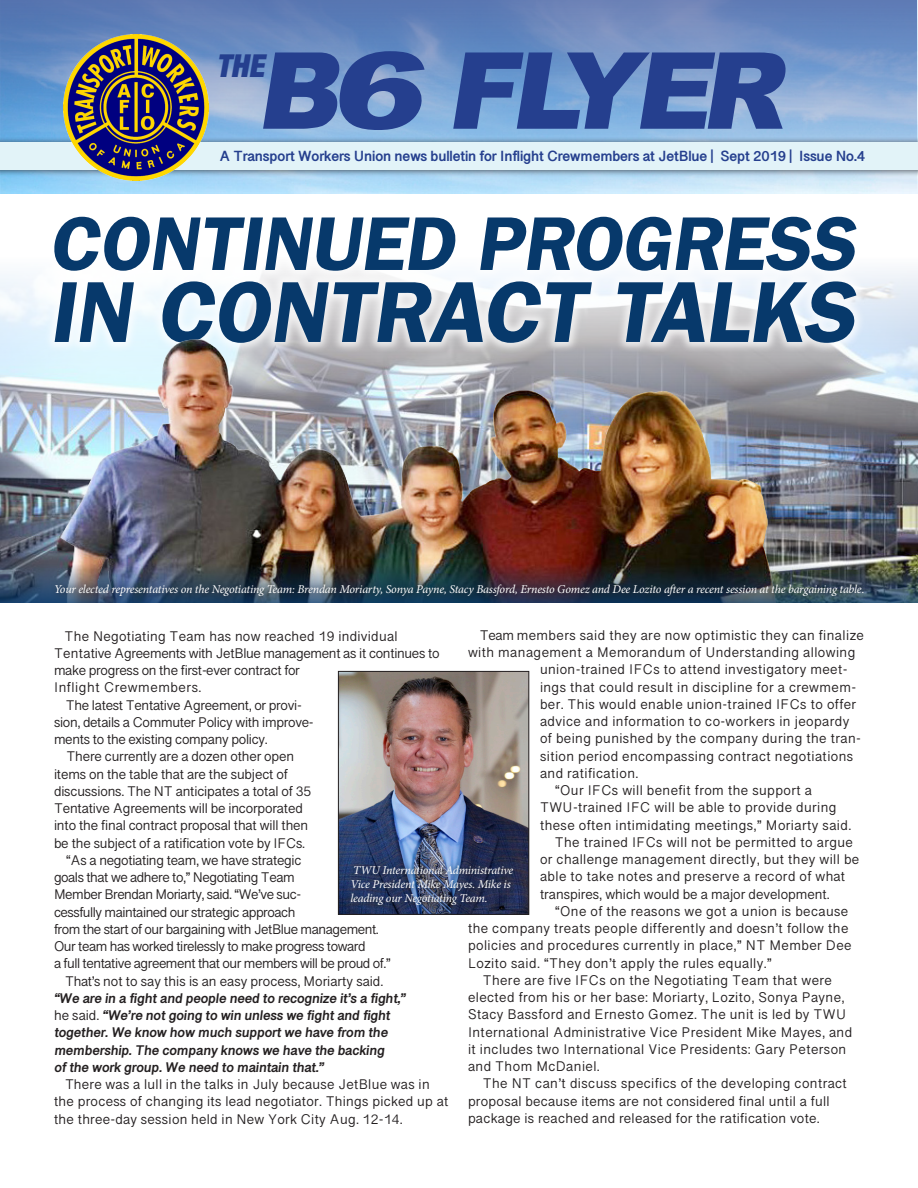
<style>
.page{position:relative;width:918px;height:1188px;background:#fff}
.page>*{position:absolute;margin:0;border:0;box-sizing:border-box;transform-origin:0 0}
.t1{font:italic 900 106.5px "Arial";color:#253f8e}
.t2{font:600 87px "ITC Franklin Gothic Std";color:#07396b}
.t3{font:600 76.5px "ITC Franklin Gothic Std";color:#07396b}
.t4{font:italic 900 condensed 31.5px "Helvetica Neue";color:#253f8e}
.t5{font:700 15px "Myanmar Sangam MN";letter-spacing:-.005em;color:#253f8e}
.t6{font:14.25px/17.2px "Myanmar Sangam MN";letter-spacing:.03em;color:#231f20}
.t7{font:14.25px "Myanmar Sangam MN";letter-spacing:-.03em;color:#231f20}
.t8{font:14.25px "Myanmar Sangam MN";letter-spacing:-.02em;color:#231f20}
.t9{font:14.25px "Myanmar Sangam MN";letter-spacing:-.01em;color:#231f20}
.t10{font:700 14.25px/17.2px "Myanmar Sangam MN";color:#231f20}
.t11{font:14.25px "Myanmar Sangam MN";color:#231f20}
.t12{font:italic 12px/14.4px "Minion Pro";letter-spacing:-.02em;color:#fff}
.s1{font-weight:400}
</style>
<div class="page">
<img style="left:0;top:0;width:918px;height:194px">
<div style="left:0;top:137px;width:918px;height:40px;background:#231f20;opacity:.75"></div>
<div style="left:0;top:142px;width:918px;height:27px;background:#e2f3f8"></div>
<img style="left:0;top:268px;width:918px;height:295px">
<div style="left:43px;top:205px;width:824px;height:150px;background:#fff"></div>
<img style="left:340px;top:673px;width:187px;height:240px">
<div style="left:338px;top:671px;width:191px;height:244px;border:1px solid #231f20"></div>
<img style="left:43px;top:322px;width:756px;height:241px">
<img style="left:0;top:563px;width:918px;height:40px">
<div style="left:50px;top:578px;width:822px;height:27px;background:#231f20;opacity:.91"></div>
<div style="left:346px;top:859px;width:177px;height:56px;background:#231f20;opacity:.91"></div>
<img style="left:63px;top:34px;width:146px;height:146px">
<h1 class="t1" style="left:255px;top:11px;width:552px">B6 FLYER</h1>
<h3 class="t4" style="left:216px;top:47px;width:57px">THE</h3>
<p class="t5" style="left:219px;top:147px;width:647px">A Transport Workers Union news bulletin for Inflight Crewmembers at JetBlue | Sept 2019 | Issue No.4</p>
<h3 class="t3" style="left:49px;top:199px;width:821px">CONTINUED PROGRESS</h3>
<h2 class="t2" style="left:49px;top:261px;width:822px">IN CONTRACT TALKS</h2>
<p class="t12" style="left:54px;top:581px;width:812px">Your elected representatives on the Negotiating Team: Brendan Moriarty, Sonya Payne, Stacy Bassford, Ernesto Gomez and Dee Lozito after a recent session at the bargaining table.</p>
<p class="t6" style="left:480px;top:626px;width:386px">Team members said they are now optimistic they can finalize</p>
<p class="t6" style="left:468px;top:643px;width:389px">with management a Memorandum of Understanding allowing</p>
<p class="t6" style="left:540px;top:661px;width:309px">union-trained IFCs to attend investigatory meet-</p>
<p class="t6" style="left:540px;top:678px;width:317px">ings that could result in discipline for a crewmem-</p>
<p class="t6" style="left:540px;top:695px;width:318px">ber. This would enable union-trained IFCs to offer</p>
<p class="t6" style="left:540px;top:712px;width:311px">advice and information to co-workers in jeopardy</p>
<p class="t6" style="left:540px;top:730px;width:322px">of being punished by the company during the tran-</p>
<p class="t6" style="left:540px;top:747px;width:315px">sition period encompassing contract negotiations</p>
<p class="t6" style="left:540px;top:764px;width:100px">and ratification.</p>
<p class="t6" style="left:555px;top:781px;width:259px">“Our IFCs will benefit from the support a</p>
<p class="t6" style="left:540px;top:799px;width:298px">TWU-trained IFC will be able to provide during</p>
<p class="t6" style="left:540px;top:816px;width:313px">these often intimidating meetings,” Moriarty said.</p>
<p class="t6" style="left:555px;top:833px;width:300px">The trained IFCs will not be permitted to argue</p>
<p class="t6" style="left:540px;top:850px;width:321px">or challenge management directly, but they will be</p>
<p class="t6" style="left:540px;top:868px;width:306px">able to take notes and preserve a record of what</p>
<p class="t11" style="left:540px;top:885px;width:291px">transpires, which would be a major development.</p>
<p class="t6" style="left:555px;top:902px;width:295px">“One of the reasons we got a union is because</p>
<p class="t6" style="left:468px;top:919px;width:382px">the company treats people differently and doesn’t follow the</p>
<p class="t6" style="left:468px;top:937px;width:385px">policies and procedures currently in place,” NT Member Dee</p>
<p class="t6" style="left:468px;top:954px;width:305px">Lozito said. “They don’t apply the rules equally.”</p>
<p class="t6" style="left:483px;top:971px;width:351px">There are five IFCs on the Negotiating Team that were</p>
<p class="t6" style="left:468px;top:988px;width:378px">elected from his or her base: Moriarty, Lozito, Sonya Payne,</p>
<p class="t6" style="left:468px;top:1006px;width:380px">Stacy Bassford and Ernesto Gomez. The unit is led by TWU</p>
<p class="t6" style="left:468px;top:1023px;width:386px">International Administrative Vice President Mike Mayes, and</p>
<p class="t6" style="left:468px;top:1040px;width:380px">it includes two International Vice Presidents: Gary Peterson</p>
<p class="t6" style="left:468px;top:1057px;width:133px">and Thom McDaniel.</p>
<p class="t6" style="left:483px;top:1075px;width:366px">The NT can’t discuss specifics of the developing contract</p>
<p class="t6" style="left:468px;top:1092px;width:363px">proposal because items are not considered final until a full</p>
<p class="t6" style="left:468px;top:1109px;width:353px">package is reached and released for the ratification vote.</p>
<p class="t6" style="left:65px;top:627px;width:335px">The Negotiating Team has now reached 19 individual</p>
<p class="t8" style="left:54px;top:645px;width:387px">Tentative Agreements with JetBlue management as it continues to</p>
<p class="t8" style="left:54px;top:662px;width:247px">make progress on the first-ever contract for</p>
<p class="t6" style="left:54px;top:679px;width:149px">Inflight Crewmembers.</p>
<p class="t8" style="left:66px;top:696px;width:237px">The latest Tentative Agreement, or provi-</p>
<p class="t8" style="left:54px;top:714px;width:261px">sion, details a Commuter Policy with improve-</p>
<p class="t8" style="left:54px;top:731px;width:215px">ments to the existing company policy.</p>
<p class="t9" style="left:66px;top:748px;width:229px">There currently are a dozen other open</p>
<p class="t9" style="left:54px;top:765px;width:235px">items on the table that are the subject of</p>
<p class="t9" style="left:54px;top:783px;width:259px">discussions. The NT anticipates a total of 35</p>
<p class="t9" style="left:54px;top:800px;width:250px">Tentative Agreements will be incorporated</p>
<p class="t9" style="left:54px;top:817px;width:256px">into the final contract proposal that will then</p>
<p class="t9" style="left:54px;top:834px;width:252px">be the subject of a ratification vote by IFCs.</p>
<p class="t8" style="left:66px;top:852px;width:237px">“As a negotiating team, we have strategic</p>
<p class="t7" style="left:54px;top:869px;width:242px">goals that we adhere to,” Negotiating Team</p>
<p class="t7" style="left:54px;top:886px;width:248px">Member Brendan Moriarty, said. “We’ve suc-</p>
<p class="t7" style="left:54px;top:903px;width:243px">cessfully maintained our strategic approach</p>
<p class="t7" style="left:54px;top:921px;width:326px">from the start of our bargaining with JetBlue management.</p>
<p class="t7" style="left:54px;top:938px;width:313px">Our team has worked tirelessly to make progress toward</p>
<p class="t7" style="left:54px;top:955px;width:338px">a full tentative agreement that our members will be proud of.”</p>
<p class="t11" style="left:65px;top:972px;width:319px">That’s not to say this is an easy process, Moriarty said.</p>
<p class="t10" style="left:54px;top:989px;width:355px">“We are in a fightand people need to recognize it’s a fight,” <span class="s1">h e s a i d .</span> “We’re notgoing to win unless we fightand fight together.We know how much supportwe have from the membership.The company knows we have the backing<br>of the work group.We need to maintain that.”</p>
<p class="t6" style="left:54px;top:1076px;width:396px;text-indent:11px">There was a lull in the talks in July because JetBlue was in the process of changing its lead negotiator. Things picked up at the three-day session held in New York City Aug. 12-14.</p>
<p class="t12" style="left:350px;top:863px;width:165px">TWU International Administrative<br>Vice President Mike Mayes. Mike is leading our Negotiating Team.</p>
</div>
